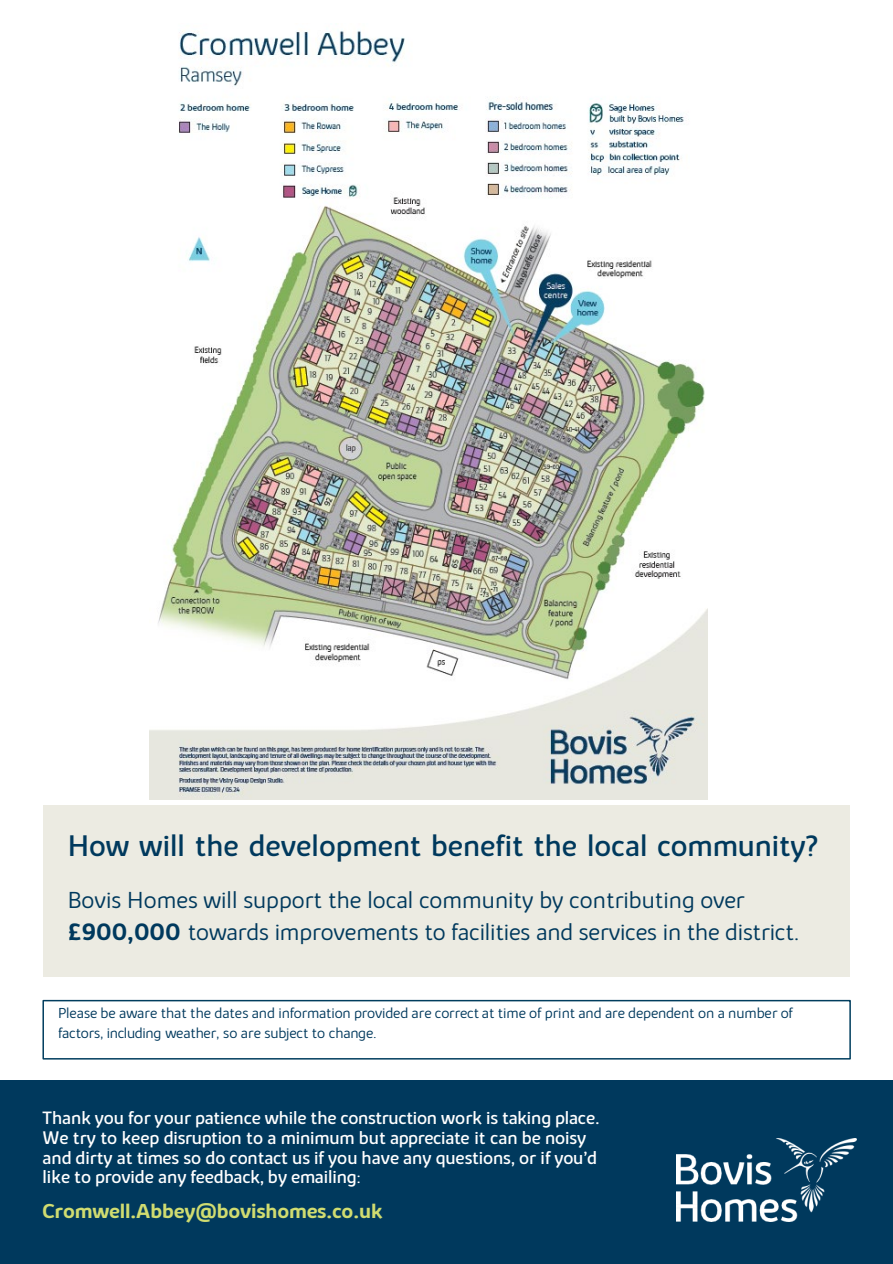
<style>
.page{position:relative;width:893px;height:1264px;background:#fff}
.page>*{position:absolute;margin:0;border:0;box-sizing:border-box;transform-origin:0 0}
.t1{font:30px "Bovis Sans";color:#00395d}
.t2{font:300 24px "Bovis Sans";letter-spacing:-.005em;color:#00395d}
.t3{font:700 20.4px "Bovis Sans";letter-spacing:-.01em;color:#d0dc70}
.t4{font:18px/19.5px "Bovis Sans";letter-spacing:-.005em;color:#fff}
.t5{font:300 15px/19.5px "Bovis Sans";letter-spacing:-.01em;color:#00395d}
.s1{font-weight:700}
.s2{font-size:15px}
</style>
<div class="page">
<div style="left:0;top:1079px;width:892px;height:184px;background:#00395d"></div>
<img style="left:676px;top:1138px;width:180px;height:82px">
<div style="left:42px;top:999px;width:808px;height:60px;border:2px solid #013d5e"></div>
<div style="left:43px;top:804px;width:807px;height:172px;background:#ecebe2"></div>
<img style="left:149px;top:30px;width:558px;height:769px">
<p class="t1" style="left:68px;top:828px;width:752px">How will the development benefit the local community?</p>
<p class="t2" style="left:68px;top:885px;width:678px">Bovis Homes will support the local community by contributing over</p>
<p class="t2" style="left:68px;top:917px;width:733px"><span class="s1">£900,000</span> towards improvements to facilities and services in the district.</p>
<p class="t5" style="left:58px;top:1003px;width:736px">Please be aware that the dates and information provided are correct at time of print and are dependent on a number of factors, including weather, so are subject to change.</p>
<p class="t4" style="left:42px;top:1107px;width:558px">Thank you for your patience while the construction work is taking place.<br>We try to keep disruption to a minimum but appreciate it can be noisy and dirty at times so do contact us if you have any questions, or if you’d like to provide any feedback, by emailing<span class="s2">:</span></p>
<p class="t3" style="left:42px;top:1197px;width:341px">Cromwell.Abbey@bovishomes.co.uk</p>
</div>
